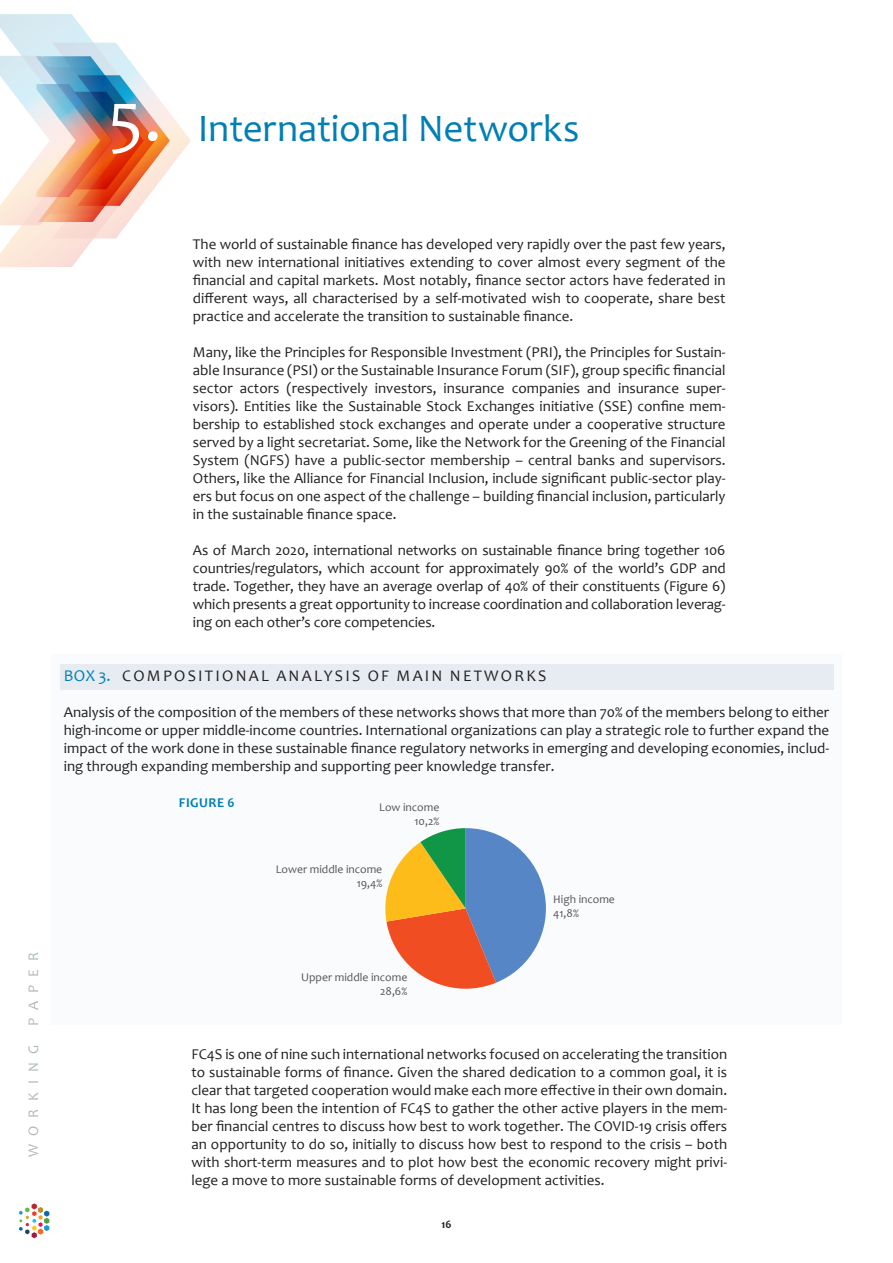
<style>
.page{position:relative;width:893px;height:1263px;background:#fff}
.page>*{position:absolute;margin:0;border:0;box-sizing:border-box;transform-origin:0 0}
.t1{font:39px "Candara";letter-spacing:-.005em;color:#007fb5}
.t2{font:16.2px "Candara";letter-spacing:.14em;color:#231f20}
.Body_Text{font:15px/18px "Candara";color:#231f20;text-align:justify}
.Box_text{font:15px/18px "Candara";color:#231f20;text-align:justify}
.t3{font:14.7px "Candara";letter-spacing:.55em;color:#afb9bd}
.Figure-Table_title{font:700 13.5px "Candara";letter-spacing:.04em;color:#007fb5}
.t4{font:11.7px/14.1px "Candara";color:#575758;text-align:right}
.t5{font:700 11.55px "Candara";color:#231f20}
.s1{font-size:72px;color:#fff}
.s2{font-size:16.5px;color:#007fb5}
</style>
<div class="page">
<img style="left:0;top:14px;width:191px;height:253px">
<svg style="left:19px;top:1203px;width:30px;height:35px"></svg>
<div style="left:51px;top:654px;width:791px;height:370px;background:#f9fbfc"></div>
<div style="left:60px;top:665px;width:773px;height:25px;background:#e6ecf2"></div>
<svg style="left:385px;top:828px;width:161px;height:161px"></svg>
<p class="t1" style="left:108px;top:104px;width:473px"><span class="s1">5.</span> International Networks</p>
<p class="t3" style="left:24px;top:1026px;width:75px;rotate:-90deg">PAPER</p>
<p class="t3" style="left:24px;top:1157px;width:114px;rotate:-90deg">WORKING</p>
<p class="Body_Text" style="left:193px;top:235px;width:534px">The world of sustainable finance has developed very rapidly over the past few years, with new international initiatives extending to cover almost every segment of the financial and capital markets. Most notably, finance sector actors have federated in different ways, all characterised by a self-motivated wish to cooperate, share best practice and accelerate the transition to sustainable finance.</p>
<p class="Body_Text" style="left:193px;top:343px;width:534px">Many, like the Principles for Responsible Investment (PRI), the Principles for Sustain&shy;able Insurance (PSI) or the Sustainable Insurance Forum (SIF), group specific financial sector actors (respectively investors, insurance companies and insurance super&shy;visors). Entities like the Sustainable Stock Exchanges initiative (SSE) confine mem&shy;bership to established stock exchanges and operate under a cooperative structure served by a light secretariat. Some, like the Network for the Greening of the Financial System (NGFS) have a public-sector membership – central banks and supervisors.<br>Others, like the Alliance for Financial Inclusion, include significant public-sector play&shy;ers but focus on one aspect of the challenge – building financial inclusion, particularly in the sustainable finance space.</p>
<p class="Body_Text" style="left:193px;top:541px;width:534px">As of March 2020, international networks on sustainable finance bring together 106 countries/regulators, which account for approximately 90% of the world’s GDP and trade. Together, they have an average overlap of 40% of their constituents (Figure 6) which presents a great opportunity to increase coordination and collaboration leverag&shy;ing on each other’s core competencies.</p>
<p class="t2" style="left:64px;top:666px;width:484px"><span class="s2">Box 3.</span> COMPOSITIONAL ANALYSIS OF MAIN NETWORKS</p>
<p class="Box_text" style="left:64px;top:703px;width:767px">Analysis of the composition of the members of these networks shows that more than 70% of the members belong to either high-income or upper middle-income countries. International organizations can play a strategic role to further expand the impact of the work done in these sustainable finance regulatory networks in emerging and developing economies, includ&shy;ing through expanding membership and supporting peer knowledge transfer.</p>
<p class="Figure-Table_title" style="left:179px;top:794px;width:57px">FIGURE 6</p>
<p class="t4" style="left:379px;top:800px;width:62px">Low income<br>10,2%</p>
<p class="t4" style="left:276px;top:862px;width:108px">Lower middle income<br>19,4%</p>
<p class="t4" style="left:301px;top:970px;width:108px">Upper middle income<br>28,6%</p>
<p class="t4" style="left:553px;top:892px;width:63px;text-align:left">High income<br>41,8%</p>
<p class="Body_Text" style="left:191px;top:1045px;width:537px">FC4S is one of nine such international networks focused on accelerating the transition to sustainable forms of finance. Given the shared dedication to a common goal, it is clear that targeted cooperation would make each more effective in their own domain.<br>It has long been the intention of FC4S to gather the other active players in the mem&shy;ber financial centres to discuss how best to work together. The COVID-19 crisis offers an opportunity to do so, initially to discuss how best to respond to the crisis – both with short-term measures and to plot how best the economic recovery might privi&shy;lege a move to more sustainable forms of development activities.</p>
<p class="t5" style="left:441px;top:1217px;width:11px">16</p>
</div>
